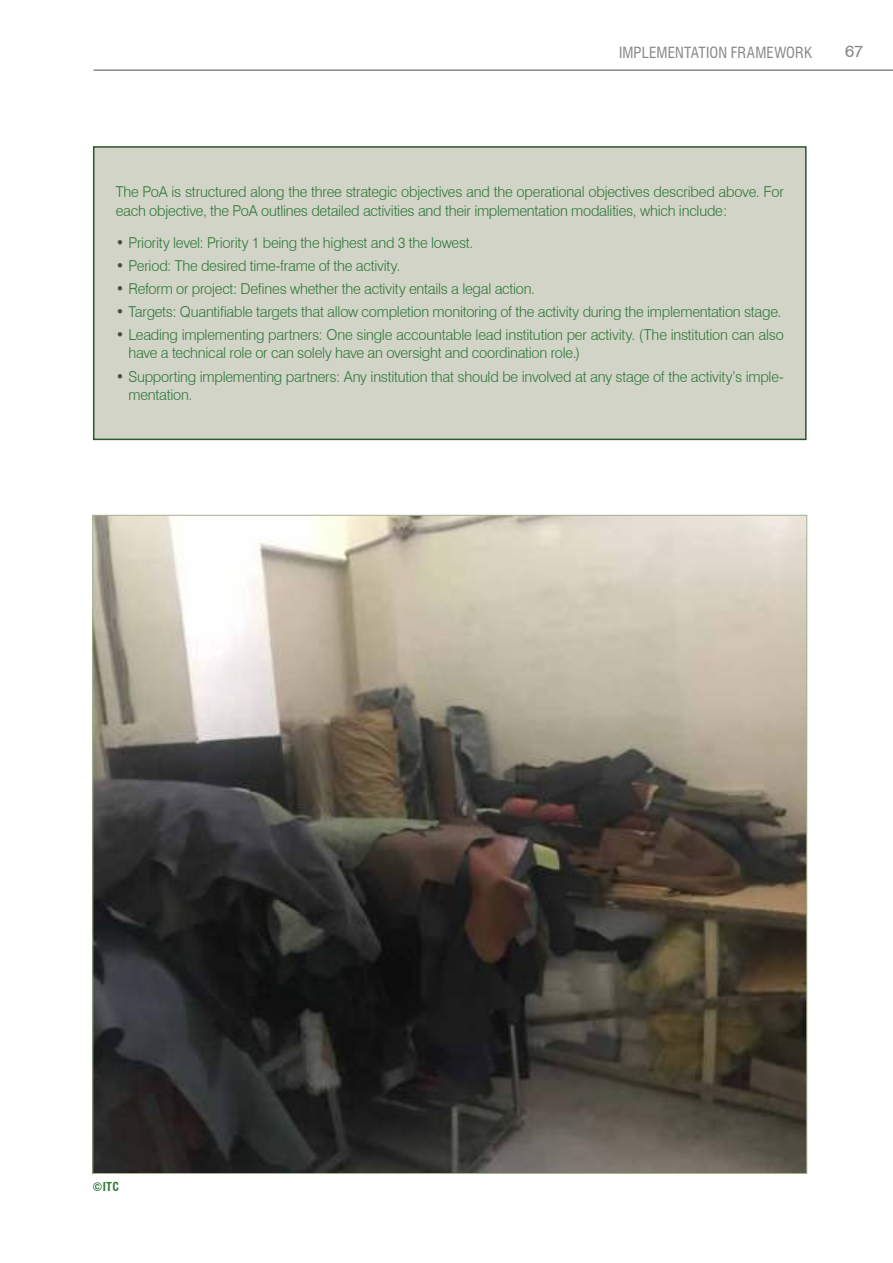
<style>
.page{position:relative;width:893px;height:1263px;background:#fff}
.page>*{position:absolute;margin:0;border:0;box-sizing:border-box;transform-origin:0 0}
.t1{font:16.5px "Swiss 721 BT";color:#878786}
.t2{font:300 15px/18.8px "Swiss 721 BT";letter-spacing:-.015em;color:#2f7738}
.t3{font:condensed 15px "Swiss 721 BT";letter-spacing:.01em;color:#878786}
.t4{font:700 condensed 12px "Swiss 721 BT";color:#2f7738}
.s1{color:#4a4948}
</style>
<div class="page">
<hr style="left:94px;top:69px;width:799px;height:2px;background:#878786">
<div style="left:94px;top:147px;width:712px;height:292px;background:#d2d4c8"></div>
<div style="left:93px;top:146px;width:714px;height:294px;border:2px solid #2c572a"></div>
<img style="left:95px;top:517px;width:710px;height:655px">
<p class="t3" style="left:619px;top:46px;width:195px">IMPLEMENTATION FRAMEWORK</p>
<p class="t1" style="left:845px;top:45px;width:20px">67</p>
<p class="t2" style="left:116px;top:184px;width:670px">The PoA is structured along the three strategic objectives and the operational objectives described above. For each objective, the PoA outlines detailed activities and their implementation modalities, which include :</p>
<p class="t2" style="left:116px;top:234px;width:359px"><span class="s1">•</span> Priority level: Priority 1 being the highest and 3 the lowest.</p>
<p class="t2" style="left:116px;top:257px;width:286px"><span class="s1">•</span> Period: The desired time-frame of the activity.</p>
<p class="t2" style="left:116px;top:279px;width:421px"><span class="s1">•</span> Reform or project: Defines whether the activity entails a legal action.</p>
<p class="t2" style="left:116px;top:302px;width:667px"><span class="s1">•</span> Targets: Quantifiable targets that allow completion monitoring of the activity during the implementation stage.</p>
<p class="t2" style="left:128px;top:326px;width:657px;text-indent:-13px"><span class="s1">•</span> Leading implementing partners: One single accountable lead institution per activity. (The institution can also have a technical role or can solely have an oversight and coordination role.)</p>
<p class="t2" style="left:128px;top:368px;width:657px;text-indent:-13px"><span class="s1">•</span> Supporting implementing partners: Any institution that should be involved at any stage of the activity’s imple&shy;mentation.</p>
<p class="t4" style="left:93px;top:1182px;width:28px">©ITC</p>
</div>
